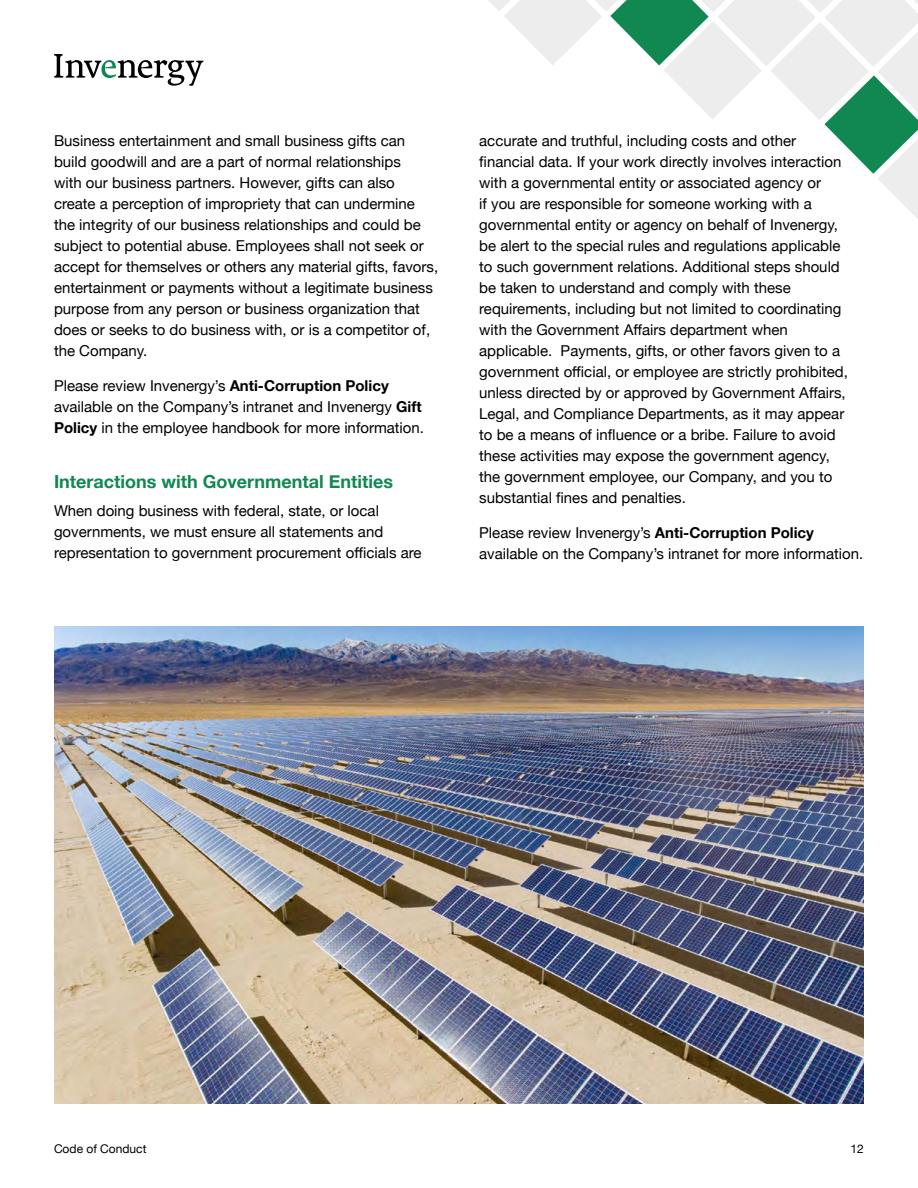
<style>
.page{position:relative;width:918px;height:1188px;background:#fff}
.page>*{position:absolute;margin:0;border:0;box-sizing:border-box;transform-origin:0 0}
.t1{font:700 18px "Helvetica Neue";color:#118851}
.t2{font:15px/21px "Helvetica Neue";color:#000}
.t3{font:12px "Helvetica Neue";color:#000}
.s1{font-weight:700}
</style>
<div class="page">
<svg style="left:54px;top:54px;width:149px;height:32px"></svg>
<svg style="left:488px;top:0;width:430px;height:219px"></svg>
<img style="left:54px;top:627px;width:810px;height:477px">
<p class="t2" style="left:54px;top:131px;width:386px">Business entertainment and small business gifts can build goodwill and are a part of normal relationships<br>with our business partners. However, gifts can also create a perception of impropriety that can undermine the integrity of our business relationships and could be subject to potential abuse. Employees shall not seek or accept for themselves or others any material gifts, favors, entertainment or payments without a legitimate business purpose from any person or business organization that does or seeks to do business with, or is a competitor of, the Company.</p>
<p class="t2" style="left:54px;top:376px;width:372px">Please review Invenergy’s <span class="s1">Anti-Corruption Policy </span>available on the Company’s intranet and Invenergy <span class="s1">Gift<br>Policy</span> in the employee handbook for more information.</p>
<p class="t1" style="left:54px;top:468px;width:341px">Interactions with Governmental Entities</p>
<p class="t2" style="left:54px;top:501px;width:369px">When doing business with federal, state, or local governments, we must ensure all statements and representation to government procurement officials are</p>
<p class="t2" style="left:479px;top:131px;width:370px">accurate and truthful, including costs and other financial data. If your work directly involves interaction with a governmental entity or associated agency or<br>if you are responsible for someone working with a governmental entity or agency on behalf of Invenergy, be alert to the special rules and regulations applicable to such government relations. Additional steps should be taken to understand and comply with these requirements, including but not limited to coordinating with the Government Affairs department when applicable. Payments, gifts, or other favors given to a government official, or employee are strictly prohibited, unless directed by or approved by Government Affairs, Legal, and Compliance Departments, as it may appear to be a means of influence or a bribe. Failure to avoid these activities may expose the government agency, the government employee, our Company, and you to substantial fines and penalties.</p>
<p class="t2" style="left:479px;top:523px;width:385px">Please review Invenergy’s <span class="s1">Anti-Corruption Policy </span>available on the Company’s intranet for more information.</p>
<p class="t3" style="left:54px;top:1140px;width:94px">Code of Conduct</p>
<p class="t3" style="left:851px;top:1140px;width:15px">12</p>
</div>
